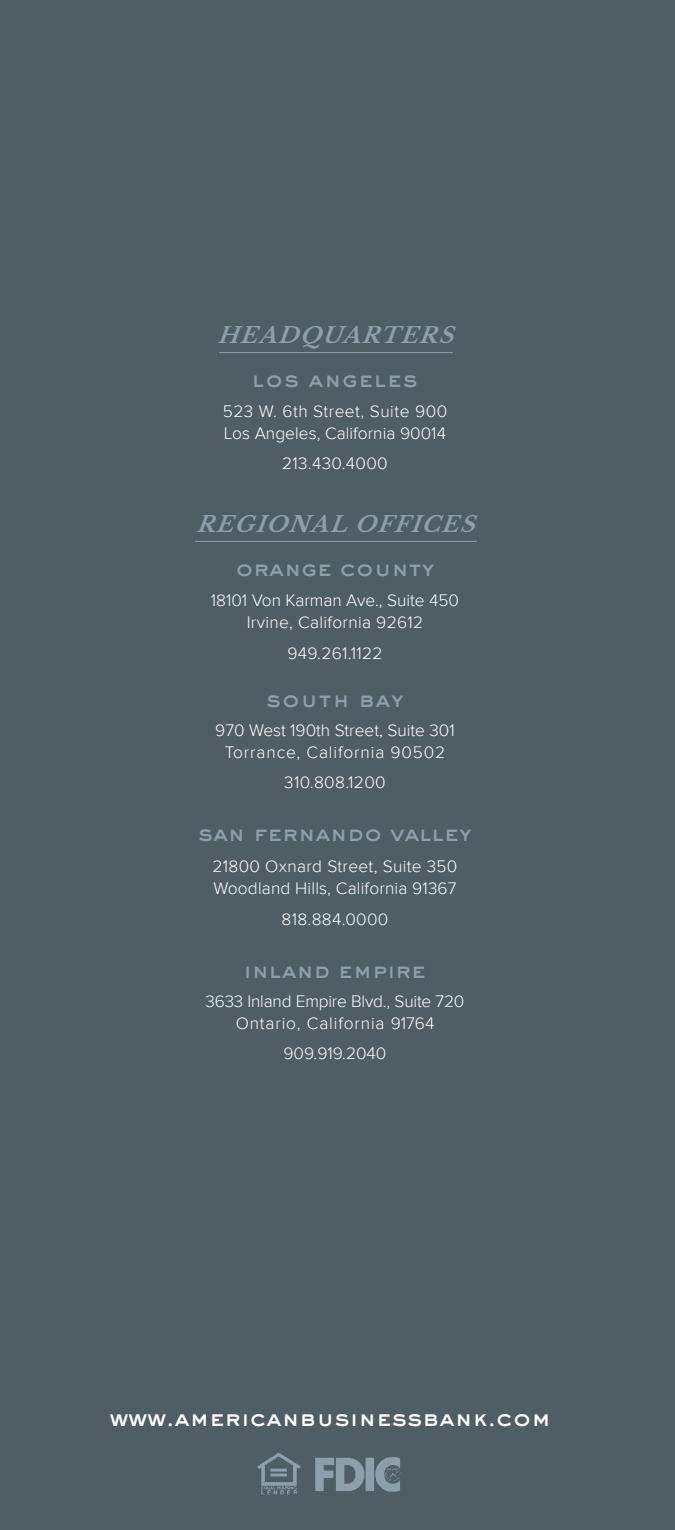
<style>
.page{position:relative;width:675px;height:1530px;background:#4f5e65}
.page>*{position:absolute;margin:0;border:0;box-sizing:border-box;transform-origin:0 0}
.t1{font:22.5px "AT Sackers Heavy Gothic";color:#fff}
.heading{font:22px "AT Sackers Heavy Gothic";letter-spacing:-.01em;color:#8c9faa}
.heading-2{font:italic 700 22px "Libre Baskerville";color:#8c9faa}
.heading-3{font:22px "AT Sackers Heavy Gothic";letter-spacing:.025em;color:#8c9faa}
.heading-4{font:22px "AT Sackers Heavy Gothic";letter-spacing:.02em;color:#8c9faa}
.heading-5{font:300 17.25px/21.5px "Proxima Nova";letter-spacing:.01em;color:#fff;text-align:center}
.heading-6{font:300 17.25px/21.5px "Proxima Nova";letter-spacing:-.01em;color:#fff;text-align:center}
.heading-7{font:300 17.25px "Proxima Nova";letter-spacing:.03em;color:#fff}
</style>
<div class="page">
<img style="left:315px;top:1457px;width:86px;height:35px">
<img style="left:258px;top:1452px;width:43px;height:42px">
<hr style="left:219px;top:352px;width:234px;height:1px;background:#8c9faa">
<hr style="left:195px;top:541px;width:282px;height:1px;background:#8c9faa">
<p class="heading-2" style="left:217px;top:321px;width:247px">HEADQUARTERS</p>
<p class="heading-3" style="left:252px;top:364px;width:167px">los angeles</p>
<p class="heading-7" style="left:223px;top:402px;width:226px">523 W. 6th Street, Suite 900</p>
<p class="heading-5" style="left:224px;top:423px;width:224px">Los Angeles, California 90014</p>
<p class="heading-5" style="left:282px;top:453px;width:107px">213.430.4000</p>
<p class="heading-2" style="left:196px;top:510px;width:289px">REGIONAL OFFICES</p>
<p class="heading" style="left:236px;top:553px;width:200px">orange county</p>
<p class="heading-5" style="left:211px;top:590px;width:250px">18101 Von Karman Ave., Suite 450<br>Irvine, California 92612</p>
<p class="heading-5" style="left:287px;top:642px;width:97px">949.261.1122</p>
<p class="heading-4" style="left:266px;top:684px;width:139px">south bay</p>
<p class="heading-5" style="left:215px;top:720px;width:241px">970 West 190th Street, Suite 301<br>Torrance, California 90502</p>
<p class="heading-5" style="left:284px;top:772px;width:103px">310.808.1200</p>
<p class="heading" style="left:198px;top:819px;width:275px">san fernando valley</p>
<p class="heading-5" style="left:213px;top:856px;width:246px">21800 Oxnard Street, Suite 350</p>
<p class="heading-5" style="left:213px;top:877px;width:245px">Woodland Hills, California 91367</p>
<p class="heading-5" style="left:282px;top:909px;width:108px">818.884.0000</p>
<p class="heading" style="left:244px;top:955px;width:184px">inland empire</p>
<p class="heading-6" style="left:206px;top:991px;width:260px">3633 Inland Empire Blvd., Suite 720<br>Ontario, California 91764</p>
<p class="heading-5" style="left:284px;top:1043px;width:104px">909.919.2040</p>
<p class="t1" style="left:110px;top:1403px;width:443px">www.americanbusinessbank.com</p>
</div>
